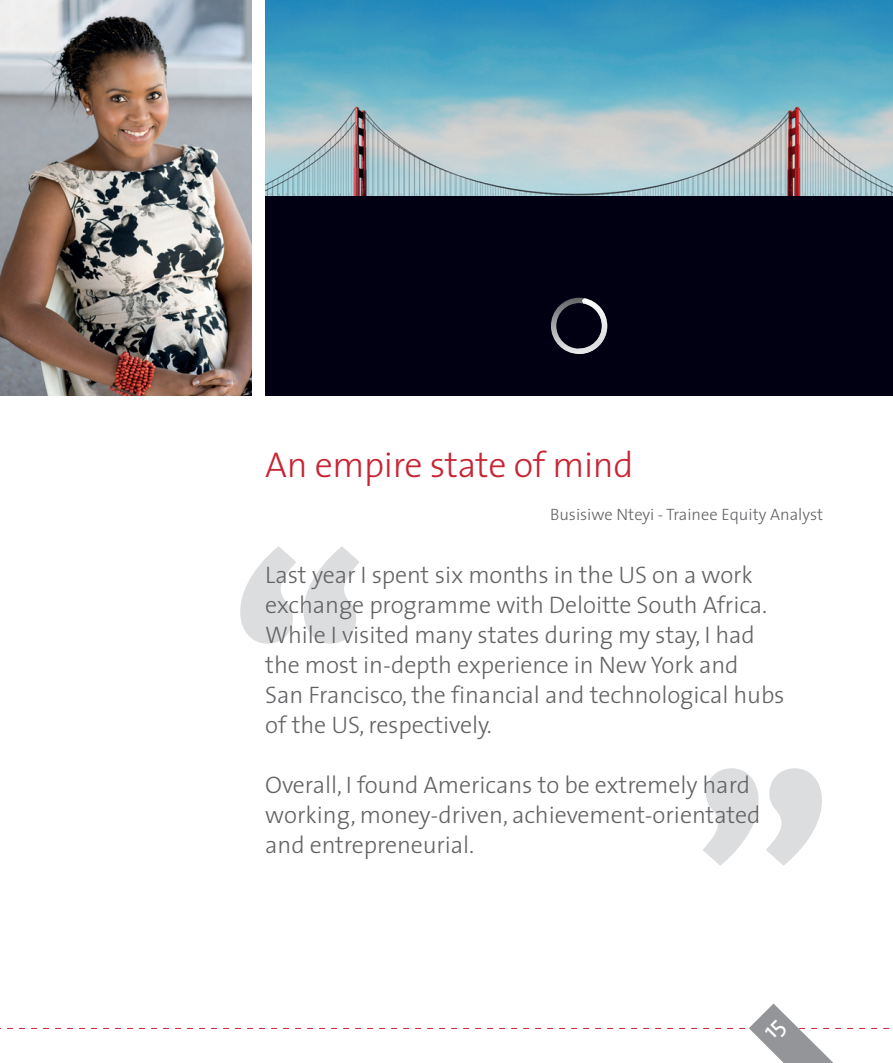
<style>
.page{position:relative;width:893px;height:1063px;background:#fff}
.page>*{position:absolute;margin:0;border:0;box-sizing:border-box;transform-origin:0 0}
.t1{font:300 36px "The Sans";letter-spacing:-.01em;color:#c82434}
.t2{font:300 24px/30px "The Sans";letter-spacing:-.005em;color:#636366}
.t3{font:300 16.5px "The Sans";color:#636366}
</style>
<div class="page">
<img style="left:0;top:0;width:251px;height:396px">
<svg style="left:240px;top:546px;width:120px;height:98px"></svg>
<svg style="left:703px;top:768px;width:119px;height:98px"></svg>
<img style="left:265px;top:0;width:628px;height:196px">
<div style="left:265px;top:196px;width:628px;height:200px;background:#000012"></div>
<svg style="left:551px;top:298px;width:56px;height:56px"></svg>
<svg style="left:0;top:1004px;width:890px;height:59px"></svg>
<h1 class="t1" style="left:265px;top:435px;width:370px">An empire state of mind</h1>
<p class="t3" style="left:550px;top:500px;width:275px">Busisiwe Nteyi - Trainee Equity Analyst</p>
<p class="t2" style="left:265px;top:559px;width:521px">Last year I spent six months in the US on a work exchange programme with Deloitte South Africa.<br>While I visited many states during my stay, I had the most in-depth experience in New York and<br>San Francisco, the financial and technological hubs of the US, respectively.</p>
<p class="t2" style="left:265px;top:769px;width:497px">Overall, I found Americans to be extremely hard working, money-driven, achievement-orientated and entrepreneurial.</p>
</div>
